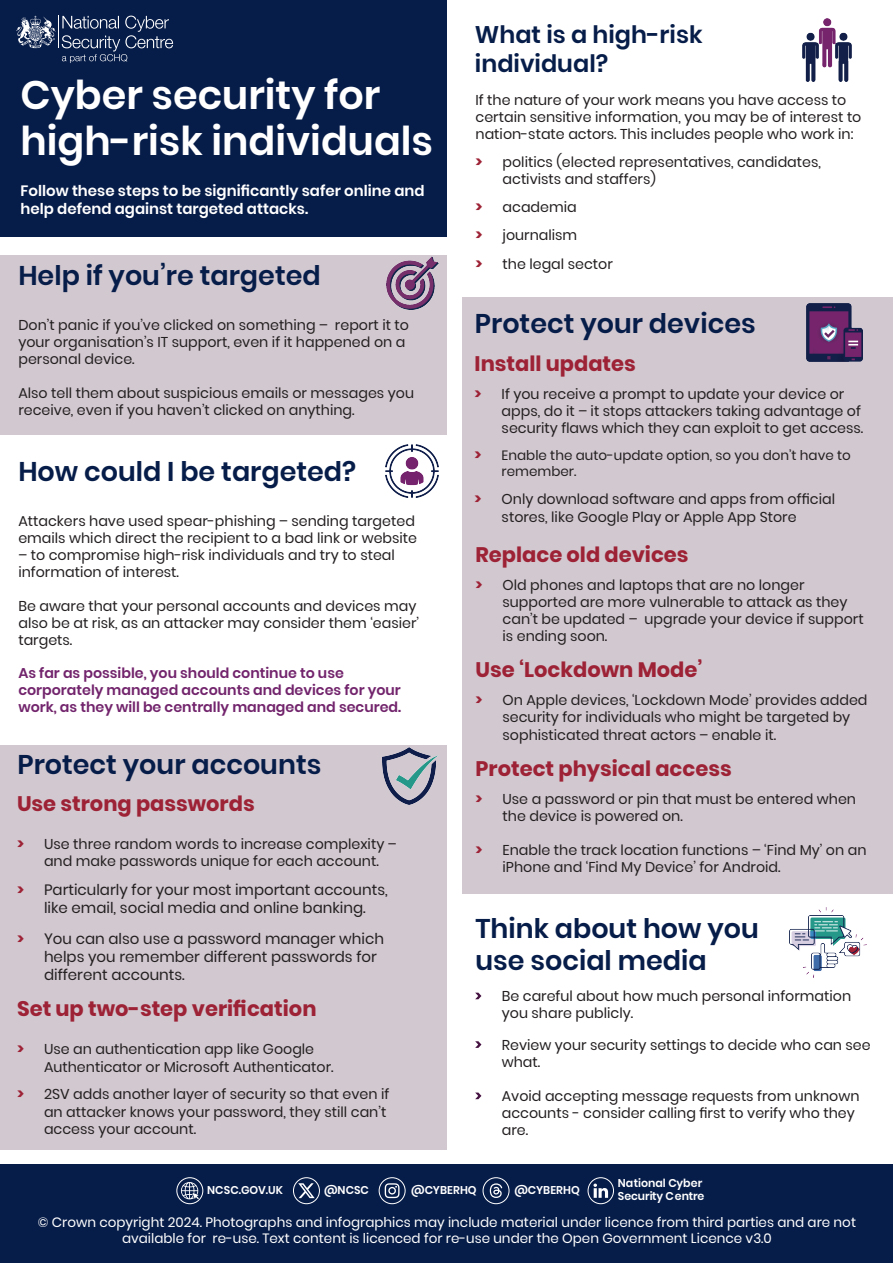
<style>
.page{position:relative;width:893px;height:1263px;background:#fff}
.page>*{position:absolute;margin:0;border:0;box-sizing:border-box;transform-origin:0 0}
.Page_heading{font:600 39.75px "Poppins";color:#fff}
.Page_heading-2{font:600 27px/32.4px "Poppins";color:#071d49}
.Page_heading-3{font:600 24px/28.8px "Poppins";color:#071d49}
.t1{font:700 21px "Poppins";color:#9d2235}
.t2{font:15px/18px "Poppins";color:#231f20;text-align:center}
.Page_heading-4{font:600 15px "Poppins";color:#fff}
.t3{font:14.25px/17.1px "Poppins";color:#231f20}
.t4{font:600 14.25px/17.1px "Poppins";color:#72246c}
.t5{font:13.5px/16.2px "Poppins";color:#fff;text-align:center}
.t6{font:13.5px/16.2px "Poppins";color:#231f20}
.t7{font:600 11.25px "Poppins";color:#fff}
.s1{font-weight:700;font-size:15px;color:#9d2235}
.s2{font-weight:700;color:#9d2235}
.s3{font-weight:700;font-size:15px;color:#fff}
</style>
<div class="page">
<div style="left:0;top:1164px;width:893px;height:99px;background:#071d49"></div>
<div style="left:0;top:745px;width:447px;height:405px;background:#d2c8d0"></div>
<div style="left:463px;top:297px;width:430px;height:597px;background:#d2c8d0"></div>
<div style="left:0;top:255px;width:447px;height:179px;background:#d2c8d0"></div>
<div style="left:0;top:0;width:447px;height:236px;background:#071d49"></div>
<svg style="left:62px;top:16px;width:111px;height:47px"></svg>
<svg style="left:16px;top:16px;width:40px;height:32px"></svg>
<hr style="left:58px;top:16px;width:1px;height:32px;background:#fff">
<img style="left:802px;top:18px;width:50px;height:64px">
<img style="left:790px;top:907px;width:77px;height:71px">
<img style="left:382px;top:747px;width:56px;height:58px">
<img style="left:807px;top:304px;width:55px;height:57px">
<img style="left:386px;top:257px;width:52px;height:52px">
<img style="left:386px;top:444px;width:53px;height:53px">
<svg style="left:298px;top:1183px;width:17px;height:15px"></svg>
<div style="left:293px;top:1177px;width:27px;height:27px;border:1px solid #fff;border-radius:50%"></div>
<div style="left:176px;top:1177px;width:27px;height:27px;border:1px solid #fff;border-radius:50%"></div>
<svg style="left:181px;top:1182px;width:18px;height:17px"></svg>
<svg style="left:593px;top:1183px;width:15px;height:15px"></svg>
<div style="left:588px;top:1177px;width:26px;height:27px;border:1px solid #fff;border-radius:50%"></div>
<svg style="left:385px;top:1183px;width:15px;height:15px"></svg>
<div style="left:379px;top:1177px;width:26px;height:27px;border:1px solid #fff;border-radius:50%"></div>
<div style="left:483px;top:1177px;width:26px;height:27px;border:1px solid #fff;border-radius:50%"></div>
<svg style="left:490px;top:1183px;width:12px;height:15px"></svg>
<p class="Page_heading" style="left:21px;top:72px;width:361px">Cyber security for</p>
<p class="Page_heading" style="left:21px;top:118px;width:414px">high-risk individuals</p>
<p class="Page_heading-4" style="left:21px;top:183px;width:406px">Follow these steps to be significantly safer online and</p>
<p class="Page_heading-4" style="left:21px;top:201px;width:289px">help defend against targeted attacks.</p>
<p class="Page_heading-2" style="left:18px;top:260px;width:304px">Help if you’re targeted</p>
<p class="t3" style="left:18px;top:316px;width:392px">Don’t panic if you’ve clicked on something – report it to your organisation’s IT support, even if it happened on a personal device.</p>
<p class="t3" style="left:18px;top:384px;width:397px">Also tell them about suspicious emails or messages you receive, even if you haven’t clicked on anything.</p>
<p class="Page_heading-2" style="left:18px;top:455px;width:339px">How could I be targeted?</p>
<p class="t3" style="left:18px;top:513px;width:400px">Attackers have used spear-phishing – sending targeted emails which direct the recipient to a bad link or website</p>
<p class="t3" style="left:18px;top:547px;width:378px">– to compromise high-risk individuals and try to steal information of interest.</p>
<p class="t3" style="left:18px;top:597px;width:402px">Be aware that your personal accounts and devices may also be at risk, as an attacker may consider them ‘easier’ targets.</p>
<p class="t4" style="left:18px;top:665px;width:327px">As far as possible, you should continue to use</p>
<p class="t4" style="left:18px;top:682px;width:384px">corporately managed accounts and devices for your work, as they will be centrally managed and secured.</p>
<p class="Page_heading-2" style="left:17px;top:748px;width:305px">Protect your accounts</p>
<p class="t1" style="left:17px;top:791px;width:239px">Use strong passwords</p>
<p class="t3" style="left:44px;top:836px;width:354px;text-indent:-27px"><span class="s1">&gt;</span> Use three random words to increase complexity – and make passwords unique for each account.</p>
<p class="t2" style="left:17px;top:881px;width:372px"><span class="s2">&gt;</span> Particularly for your most important accounts, like email, social media and online banking.</p>
<p class="t2" style="left:44px;top:929px;width:341px;text-align:left;text-indent:-27px"><span class="s2">&gt;</span> You can also use a password manager which helps you remember different passwords for different accounts.</p>
<p class="t1" style="left:17px;top:996px;width:301px">Set up two-step verification</p>
<p class="t3" style="left:44px;top:1041px;width:291px;text-indent:-27px"><span class="s1">&gt;</span> Use an authentication app like Google<br>Authenticator or Microsoft Authenticator.</p>
<p class="t3" style="left:44px;top:1086px;width:347px;text-indent:-27px"><span class="s1">&gt;</span> 2SV adds another layer of security so that even if an attacker knows your password, they still can’t access your account.</p>
<p class="Page_heading-3" style="left:475px;top:21px;width:229px">What is a high-risk individual?</p>
<p class="t3" style="left:475px;top:92px;width:372px">If the nature of your work means you have access to</p>
<p class="t3" style="left:475px;top:109px;width:387px">certain sensitive information, you may be of interest to</p>
<p class="t3" style="left:475px;top:126px;width:379px">nation-state actors. This includes people who work in:</p>
<p class="t3" style="left:502px;top:154px;width:320px;text-indent:-27px"><span class="s1">&gt;</span> politics (elected representatives, candidates, activists and staffers)</p>
<p class="t3" style="left:475px;top:199px;width:103px"><span class="s1">&gt;</span> academia</p>
<p class="t3" style="left:475px;top:227px;width:103px"><span class="s1">&gt;</span> journalism</p>
<p class="t3" style="left:475px;top:256px;width:139px"><span class="s1">&gt;</span> the legal sector</p>
<p class="Page_heading-2" style="left:475px;top:308px;width:282px">Protect your devices</p>
<p class="t1" style="left:475px;top:352px;width:163px">Install updates</p>
<p class="t3" style="left:502px;top:386px;width:363px;text-indent:-27px"><span class="s1">&gt;</span> If you receive a prompt to update your device or apps, do it – it stops attackers taking advantage of security flaws which they can exploit to get access.</p>
<p class="t6" style="left:502px;top:447px;width:351px;text-indent:-27px"><span class="s1">&gt;</span> Enable the auto-update option, so you don’t have to remember.</p>
<p class="t3" style="left:502px;top:490px;width:335px;line-height:18px;text-indent:-27px"><span class="s1">&gt;</span> Only download software and apps from official stores, like Google Play or Apple App Store</p>
<p class="t1" style="left:475px;top:542px;width:215px">Replace old devices</p>
<p class="t3" style="left:502px;top:576px;width:363px;text-indent:-27px"><span class="s1">&gt;</span> Old phones and laptops that are no longer supported are more vulnerable to attack as they can’t be updated – upgrade your device if support is ending soon.</p>
<p class="t1" style="left:475px;top:658px;width:229px">Use ‘Lockdown Mode’</p>
<p class="t3" style="left:502px;top:691px;width:366px;line-height:17.5px;text-indent:-27px"><span class="s1">&gt;</span> On Apple devices, ‘Lockdown Mode’ provides added security for individuals who might be targeted by sophisticated threat actors – enable it.</p>
<p class="t1" style="left:475px;top:757px;width:258px">Protect physical access</p>
<p class="t3" style="left:502px;top:790px;width:355px;text-indent:-27px"><span class="s1">&gt;</span> Use a password or pin that must be entered when the device is powered on.</p>
<p class="t3" style="left:502px;top:842px;width:366px;text-indent:-27px"><span class="s1">&gt;</span> Enable the track location functions – ‘Find My’ on an iPhone and ‘Find My Device’ for Android.</p>
<p class="Page_heading-2" style="left:475px;top:912px;width:285px">Think about how you use social media</p>
<p class="t3" style="left:502px;top:988px;width:351px;text-indent:-27px"><span class="s3">&gt;</span> Be careful about how much personal information you share publicly.</p>
<p class="t3" style="left:502px;top:1036px;width:370px;text-indent:-27px"><span class="s3">&gt;</span> Review your security settings to decide who can see what.</p>
<p class="t3" style="left:502px;top:1088px;width:359px;text-indent:-27px"><span class="s3">&gt;</span> Avoid accepting message requests from unknown accounts - consider calling first to verify who they are.</p>
<p class="t7" style="left:207px;top:1183px;width:77px">NCSC.GOV.UK</p>
<p class="t7" style="left:324px;top:1183px;width:46px">@NCSC</p>
<p class="t7" style="left:411px;top:1183px;width:67px">@CYBERHQ</p>
<p class="t7" style="left:514px;top:1183px;width:67px">@CYBERHQ</p>
<p class="t7" style="left:618px;top:1176px;width:86px">National Cyber</p>
<p class="t7" style="left:618px;top:1190px;width:88px">Security Centre</p>
<p class="t5" style="left:38px;top:1214px;width:820px">© Crown copyright 2024. Photographs and infographics may include material under licence from third parties and are not available for re-use. Text content is licenced for re-use under the Open Government Licence v3.0</p>
</div>
